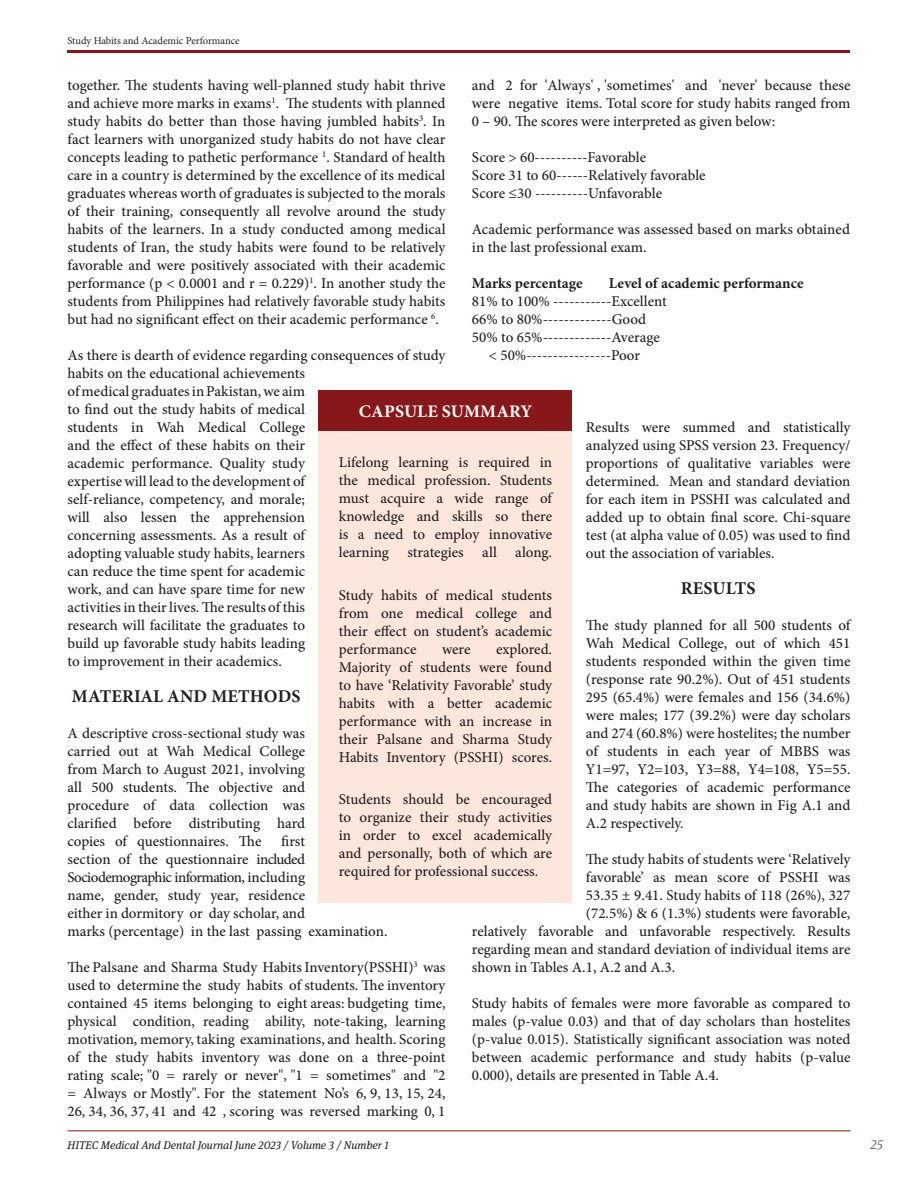
<style>
.page{position:relative;width:918px;height:1188px;background:#fff}
.page>*{position:absolute;margin:0;border:0;box-sizing:border-box;transform-origin:0 0}
.t1{font:700 18px "Minion Pro";letter-spacing:.01em;color:#231f20}
.t2{font:700 17.7px "Minion Pro";letter-spacing:.01em;color:#fff}
.t3{font:500 15px/18px "Minion Pro";color:#231f20;text-align:justify}
.t4{font:700 15px "Minion Pro";color:#231f20}
.t5{font:italic 13.5px "Meta Serif Lf";color:#6c6d70}
.t6{font:italic 11.25px "Meta Serif Lf";color:#231f20}
.t7{font:10.5px "Minion Pro";letter-spacing:-.005em;color:#231f20}
</style>
<div class="page">
<hr style="left:68px;top:1130px;width:782px;height:1px;background:#871719">
<hr style="left:68px;top:50px;width:782px;height:2px;background:#871719">
<div style="left:319px;top:390px;width:253px;height:41px;background:#871719"></div>
<div style="left:319px;top:431px;width:253px;height:472px;background:#fde7dc"></div>
<p class="t7" style="left:68px;top:33px;width:174px">Study Habits and Academic Performance</p>
<p class="t3" style="left:68px;top:76px;width:380px">together. The students having well-planned study habit thrive and achieve more marks in exams<sup>1</sup>. The students with planned study habits do better than those having jumbled habits<sup>3</sup>. In fact learners with unorganized study habits do not have clear concepts leading to pathetic performance <sup>1</sup>. Standard of health care in a country is determined by the excellence of its medical graduates whereas worth of graduates is subjected to the morals of their training, consequently all revolve around the study habits of the learners. In a study conducted among medical students of Iran, the study habits were found to be relatively favorable and were positively associated with their academic performance (p &lt; 0.0001 and r = 0.229)<sup>1</sup>. In another study the students from Philippines had relatively favorable study habits but had no significant effect on their academic performance <sup>6</sup>.</p>
<p class="t3" style="left:68px;top:346px;width:379px;text-align:left">As there is dearth of evidence regarding consequences of study habits on the educational achievements<br>of medical graduates in Pakistan, we aim<br>to find out the study habits of medical<br>students in Wah Medical College<br>and the effect of these habits on their<br>academic performance. Quality study<br>expertise will lead to the development of<br>self-reliance, competency, and morale;<br>will also lessen the apprehension<br>concerning assessments. As a result of<br>adopting valuable study habits, learners<br>can reduce the time spent for academic<br>work, and can have spare time for new<br>activities in their lives. The results of this<br>research will facilitate the graduates to<br>build up favorable study habits leading<br>to improvement in their academics.</p>
<p class="t1" style="left:72px;top:684px;width:230px">MATERIAL AND METHODS</p>
<p class="t3" style="left:68px;top:724px;width:239px">A descriptive cross-sectional study was carried out at Wah Medical College from March to August 2021, involving all 500 students. The objective and procedure of data collection was clarified before distributing hard copies of questionnaires. The</p>
<p class="t3" style="left:472px;top:76px;width:380px">and 2 for 'Always' , 'sometimes' and 'never' because these were negative items. Total score for study habits ranged from 0 – 90. The scores were interpreted as given below:</p>
<p class="t3" style="left:472px;top:148px;width:176px">Score &gt; 60----------Favorable</p>
<p class="t3" style="left:472px;top:166px;width:235px">Score 31 to 60------Relatively favorable</p>
<p class="t3" style="left:472px;top:184px;width:192px">Score ≤30 ----------Unfavorable</p>
<p class="t3" style="left:472px;top:220px;width:380px">Academic performance was assessed based on marks obtained in the last professional exam.</p>
<p class="t4" style="left:472px;top:273px;width:112px">Marks percentage</p>
<p class="t4" style="left:609px;top:273px;width:196px">Level of academic performance</p>
<p class="t3" style="left:472px;top:292px;width:196px">81% to 100% -----------Excellent</p>
<p class="t3" style="left:472px;top:310px;width:176px">66% to 80%-------------Good</p>
<p class="t3" style="left:472px;top:328px;width:189px">50% to 65%-------------Average</p>
<p class="t3" style="left:489px;top:346px;width:153px">&lt; 50%----------------Poor</p>
<p class="t2" style="left:359px;top:398px;width:175px">CAPSULE SUMMARY</p>
<p class="t3" style="left:339px;top:453px;width:215px">Lifelong learning is required in the medical profession. Students must acquire a wide range of knowledge and skills so there is a need to employ innovative learning strategies all along.</p>
<p class="t3" style="left:339px;top:586px;width:215px">Study habits of medical students from one medical college and their effect on student’s academic performance</p>
<p class="t3" style="left:586px;top:418px;width:266px">Results were summed and statistically analyzed using SPSS version 23. Frequency/ proportions of qualitative variables were determined. Mean and standard deviation for each item in PSSHI was calculated and added up to obtain final score. Chi-square test (at alpha value of 0.05) was used to find out the association of variables.</p>
<p class="t1" style="left:681px;top:576px;width:76px">RESULTS</p>
<p class="t3" style="left:586px;top:616px;width:266px">The study planned for all 500 students of Wah Medical College, out of which 451 students responded within the given time (response rate 90.2%). Out of 451 students 295 (65.4%) were females and 156 (34.6%) were males; 177 (39.2%) were day scholars and 274 (60.8%) were hostelites; the number of students in each year of MBBS was Y1=97, Y2=103, Y3=88, Y4=108, Y5=55.<br>The categories of academic performance and study habits are shown in Fig A.1 and A.2 respectively.</p>
<p class="t3" style="left:586px;top:850px;width:266px">The study habits of students were ‘Relatively</p>
<p class="t3" style="left:586px;top:868px;width:266px">favorable’ as mean score of PSSHI was</p>
<p class="t3" style="left:586px;top:886px;width:266px">53.35 ± 9.41. Study habits of 118 (26%), 327</p>
<p class="t3" style="left:586px;top:904px;width:266px">(72.5%) &amp; 6 (1.3%) students were favorable,</p>
<p class="t3" style="left:472px;top:922px;width:380px">relatively favorable and unfavorable respectively. Results</p>
<p class="t3" style="left:472px;top:940px;width:380px">regarding mean and standard deviation of individual items are</p>
<p class="t3" style="left:472px;top:958px;width:205px">shown in Tables A.1, A.2 and A.3.</p>
<p class="t3" style="left:472px;top:994px;width:380px">Study habits of females were more favorable as compared to males (p-value 0.03) and that of day scholars than hostelites (p-value 0.015). Statistically significant association was noted between academic performance and study habits (p-value 0.000), details are presented in Table A.4.</p>
<p class="t3" style="left:339px;top:640px;width:215px;text-indent:157px">explored.<br>Majority of students were found to have ‘Relativity Favorable’ study habits with a better academic performance with an increase in their Palsane and Sharma Study Habits Inventory (PSSHI) scores.</p>
<p class="t3" style="left:339px;top:791px;width:215px">Students should be encouraged to organize their study activities in order to excel academically and personally, both of which are required for professional success.</p>
<p class="t3" style="left:442px;top:640px;width:30px">were</p>
<p class="t3" style="left:68px;top:832px;width:322px;text-align:left;text-indent:214px">first<br>section of the questionnaire included Sociodemographic information, including<br>name, gender, study year, residence<br>either in dormitory or day scholar, and<br>marks (percentage) in the last passing examination.</p>
<p class="t3" style="left:68px;top:958px;width:380px">The Palsane and Sharma Study Habits Inventory(PSSHI)<sup>3</sup> was used to determine the study habits of students. The inventory contained 45 items belonging to eight areas: budgeting time, physical condition, reading ability, note-taking, learning motivation, memory, taking examinations, and health. Scoring of the study habits inventory was done on a three-point rating scale; "0 = rarely or never", "1 = sometimes" and "2 = Always or Mostly". For the statement No’s 6, 9, 13, 15, 24, 26, 34, 36, 37, 41 and 42 , scoring was reversed marking 0, 1</p>
<p class="t6" style="left:68px;top:1136px;width:323px">HITEC Medical And Dental Journal June 2023 / Volume 3 / Number 1</p>
<p class="t5" style="left:870px;top:1133px;width:14px">25</p>
</div>
